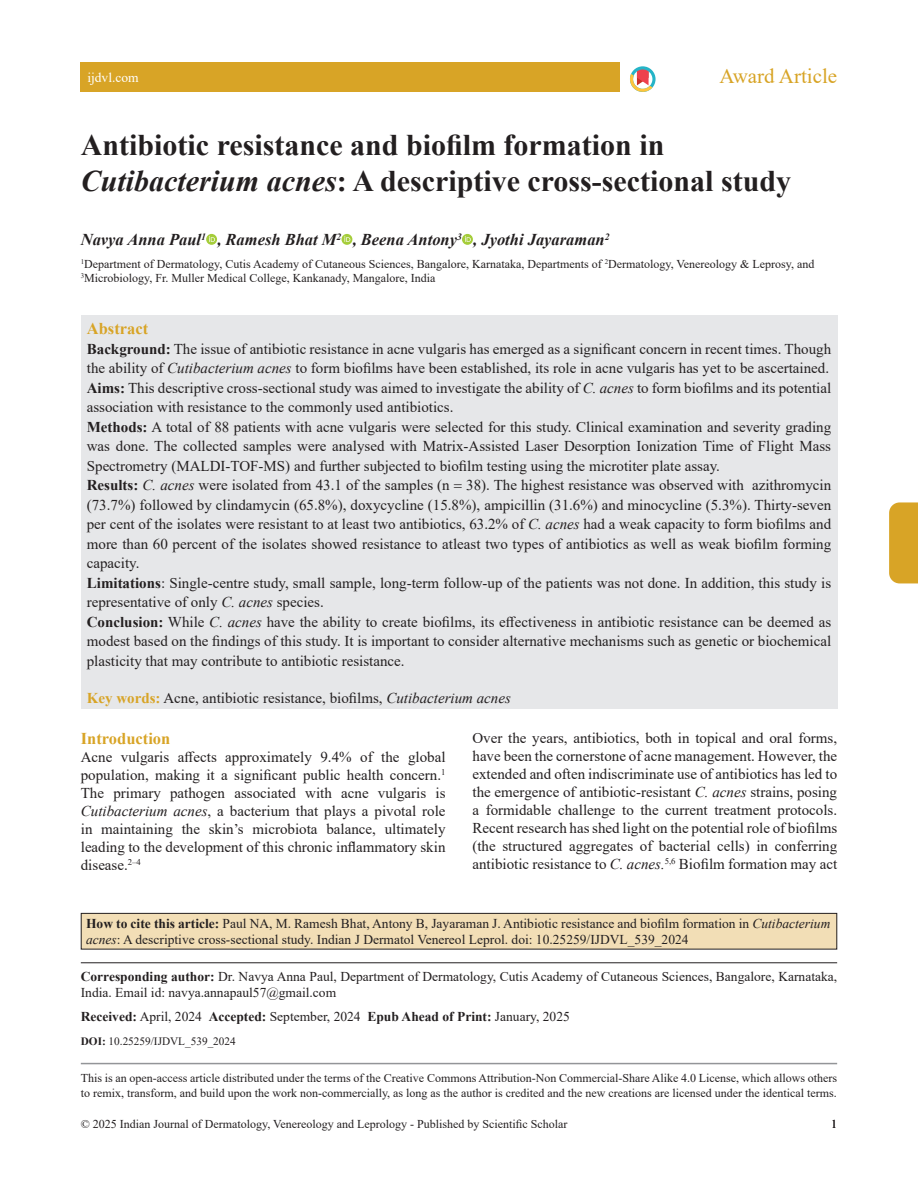
<style>
.page{position:relative;width:918px;height:1188px;background:#fff}
.page>*{position:absolute;margin:0;border:0;box-sizing:border-box;transform-origin:0 0}
.title-text{font:700 30px/36px "Times New Roman";color:#231f20}
.suptit{font:21px "Times New Roman";color:#d8a426}
.aut-grp{font:italic 700 16.5px "Times New Roman";color:#231f20}
.Head-A{font:700 16.5px "Times New Roman";color:#d8a426}
.abs_title{font:700 16.5px "Times New Roman";color:#d8a426}
.abs_para_mid{font:15px/19.5px "Times New Roman";color:#231f20}
.para{font:15px/18px "Times New Roman";color:#231f20;text-align:justify}
.para_firstDropCaps{font:15px/18px "Times New Roman";color:#231f20;text-align:justify}
.abs_para_last{font:15px/19.5px "Times New Roman";color:#231f20;text-align:justify}
.abs_para_first{font:15px/19.5px "Times New Roman";color:#231f20}
.keywords_para{font:15px "Times New Roman";color:#231f20}
.citation_para{font:13.5px/16.2px "Times New Roman";color:#231f20}
.cores-author{font:13.5px/16.2px "Times New Roman";color:#231f20}
.received_date{font:13.5px "Times New Roman";color:#231f20}
.t1{font:13.5px "Times New Roman";color:#fff}
.aut-aff_first_last{font:12px/15px "Times New Roman";color:#231f20}
.doi_para{font:11.25px "Times New Roman";color:#231f20}
.s1{font-style:italic}
.s2{font-weight:700}
.s3{font-weight:700;color:#d8a426}
</style>
<div class="page">
<div style="left:889px;top:502px;width:29px;height:81px;background:#d8a426"></div>
<hr style="left:81px;top:1063px;width:756px;height:1px;background:#939598">
<svg style="left:630px;top:66px;width:25px;height:26px"></svg>
<div style="left:81px;top:62px;width:539px;height:30px;background:#d8a426"></div>
<div style="left:206px;top:234px;width:11px;height:11px;background:#a5cd3a;border-radius:50%"></div>
<svg style="left:209px;top:236px;width:6px;height:6px"></svg>
<div style="left:342px;top:234px;width:10px;height:11px;background:#a5cd3a;border-radius:50%"></div>
<svg style="left:344px;top:236px;width:6px;height:6px"></svg>
<div style="left:462px;top:234px;width:11px;height:11px;background:#a5cd3a;border-radius:50%"></div>
<svg style="left:465px;top:236px;width:6px;height:6px"></svg>
<div style="left:81px;top:913px;width:756px;height:36px;background:#f2deb6"></div>
<div style="left:81px;top:913px;width:756px;height:37px;border:1px solid #231f20"></div>
<hr style="left:81px;top:962px;width:756px;height:1px;background:#231f20">
<div style="left:81px;top:315px;width:756px;height:394px;background:#e6e7e9"></div>
<p class="t1" style="left:87px;top:68px;width:53px">ijdvl.com</p>
<p class="suptit" style="left:720px;top:62px;width:119px">Award Article</p>
<p class="title-text" style="left:81px;top:126px;width:712px">Antibiotic resistance and biofilm formation in<br><span class="s1">Cutibacterium acnes</span>: A descriptive cross-sectional study</p>
<p class="aut-grp" style="left:81px;top:228px;width:530px">Navya Anna Paul<sup>1</sup> , Ramesh Bhat M<sup>2</sup> , Beena Antony<sup>3</sup> , Jyothi Jayaraman<sup>2</sup></p>
<p class="aut-aff_first_last" style="left:81px;top:256px;width:735px;line-height:14.4px"><sup>1</sup>Department of Dermatology, Cutis Academy of Cutaneous Sciences, Bangalore, Karnataka, Departments of <sup>2</sup>Dermatology, Venereology &amp; Leprosy, and<br><sup>3</sup>Microbiology, Fr. Muller Medical College, Kankanady, Mangalore, India</p>
<p class="abs_title" style="left:87px;top:317px;width:63px">Abstract</p>
<p class="abs_para_first" style="left:87px;top:339px;width:746px"><span class="s2">Background:</span> The issue of antibiotic resistance in acne vulgaris has emerged as a significant concern in recent times. Though the ability of <span class="s1">Cutibacterium acnes</span> to form biofilms have been established, its role in acne vulgaris has yet to be ascertained.</p>
<p class="abs_para_mid" style="left:87px;top:378px;width:746px"><span class="s2">Aims:</span> This descriptive cross-sectional study was aimed to investigate the ability of <span class="s1">C. acnes</span> to form biofilms and its potential association with resistance to the commonly used antibiotics.</p>
<p class="abs_para_mid" style="left:87px;top:417px;width:746px;text-align:justify"><span class="s2">Methods:</span> A total of 88 patients with acne vulgaris were selected for this study. Clinical examination and severity grading was done. The collected samples were analysed with Matrix-Assisted Laser Desorption Ionization Time of Flight Mass Spectrometry (MALDI-TOF-MS) and further subjected to biofilm testing using the microtiter plate assay.</p>
<p class="abs_para_mid" style="left:87px;top:475px;width:746px;text-align:justify"><span class="s2">Results:</span> <span class="s1">C. acnes</span> were isolated from 43.1 of the samples (n 38). The highest resistance was observed with azithromycin (73.7%) followed by clindamycin (65.8%), doxycycline (15.8%), ampicillin (31.6%) and minocycline (5.3%). Thirty-seven per cent of the isolates were resistant to at least two antibiotics, 63.2% of <span class="s1">C. acnes</span> had a weak capacity to form biofilms and more than 60 percent of the isolates showed resistance to atleast two types of antibiotics as well as weak biofilm forming capacity.</p>
<p class="abs_para_mid" style="left:87px;top:573px;width:746px"><span class="s2">Limitations</span>: Single-centre study, small sample, long-term follow-up of the patients was not done. In addition, this study is representative of only <span class="s1">C. acnes</span> species.</p>
<p class="abs_para_last" style="left:87px;top:612px;width:746px"><span class="s2">Conclusion:</span> While <span class="s1">C. acnes</span> have the ability to create biofilms, its effectiveness in antibiotic resistance can be deemed as modest based on the findings of this study. It is important to consider alternative mechanisms such as genetic or biochemical plasticity that may contribute to antibiotic resistance.</p>
<p class="keywords_para" style="left:87px;top:687px;width:426px"><span class="s3">Key words:</span> Acne, antibiotic resistance, biofilms, <span class="s1">Cutibacterium acnes</span></p>
<p class="Head-A" style="left:81px;top:726px;width:91px">Introduction</p>
<p class="para_firstDropCaps" style="left:81px;top:747px;width:366px">Acne vulgaris affects approximately 9.4% of the global population, making it a significant public health concern.<sup>1<br></sup>The primary pathogen associated with acne vulgaris is <span class="s1">Cutibacterium acnes</span>, a bacterium that plays a pivotal role in maintaining the skin’s microbiota balance, ultimately leading to the development of this chronic inflammatory skin disease.<sup>2–4</sup></p>
<p class="para" style="left:472px;top:729px;width:366px">Over the years, antibiotics, both in topical and oral forms, have been the cornerstone of acne management. However, the extended and often indiscriminate use of antibiotics has led to the emergence of antibiotic-resistant <span class="s1">C. acnes</span> strains, posing a formidable challenge to the current treatment protocols.<br>Recent research has shed light on the potential role of biofilms (the structured aggregates of bacterial cells) in conferring antibiotic resistance to <span class="s1">C. acnes.</span><sup>5,6</sup> Biofilm formation may act</p>
<p class="citation_para" style="left:86px;top:915px;width:746px"><span class="s2">How to cite this article:</span> Paul NA, M. Ramesh Bhat, Antony B, Jayaraman J. Antibiotic resistance and biofilm formation in <span class="s1">Cutibacterium acnes</span>: A descriptive cross-sectional study. Indian J Dermatol Venereol Leprol. doi: 10.25259/IJDVL_539_2024</p>
<p class="cores-author" style="left:81px;top:968px;width:758px"><span class="s2">Corresponding author:</span> Dr. Navya Anna Paul, Department of Dermatology, Cutis Academy of Cutaneous Sciences, Bangalore, Karnataka,<br>India. Email id: navya.annapaul57@gmail.com</p>
<p class="received_date" style="left:81px;top:1007px;width:491px"><span class="s2">Received:</span> April, 2024 <span class="s2">Accepted:</span> September, 2024 <span class="s2">Epub Ahead of Print:</span> January, 2025</p>
<p class="doi_para" style="left:81px;top:1033px;width:156px"><span class="s2">DOI:</span> 10.25259/IJDVL_539_2024</p>
<p class="aut-aff_first_last" style="left:81px;top:1070px;width:758px">This is an open-access article distributed under the terms of the Creative Commons Attribution-Non Commercial-Share Alike 4.0 License, which allows others to remix, transform, and build upon the work non-commercially, as long as the author is credited and the new creations are licensed under the identical terms.</p>
<p class="aut-aff_first_last" style="left:81px;top:1116px;width:488px">© 2025 Indian Journal of Dermatology, Venereology and Leprology - Published by Scientific Scholar</p>
<p class="aut-aff_first_last" style="left:831px;top:1116px;width:7px">1</p>
</div>
